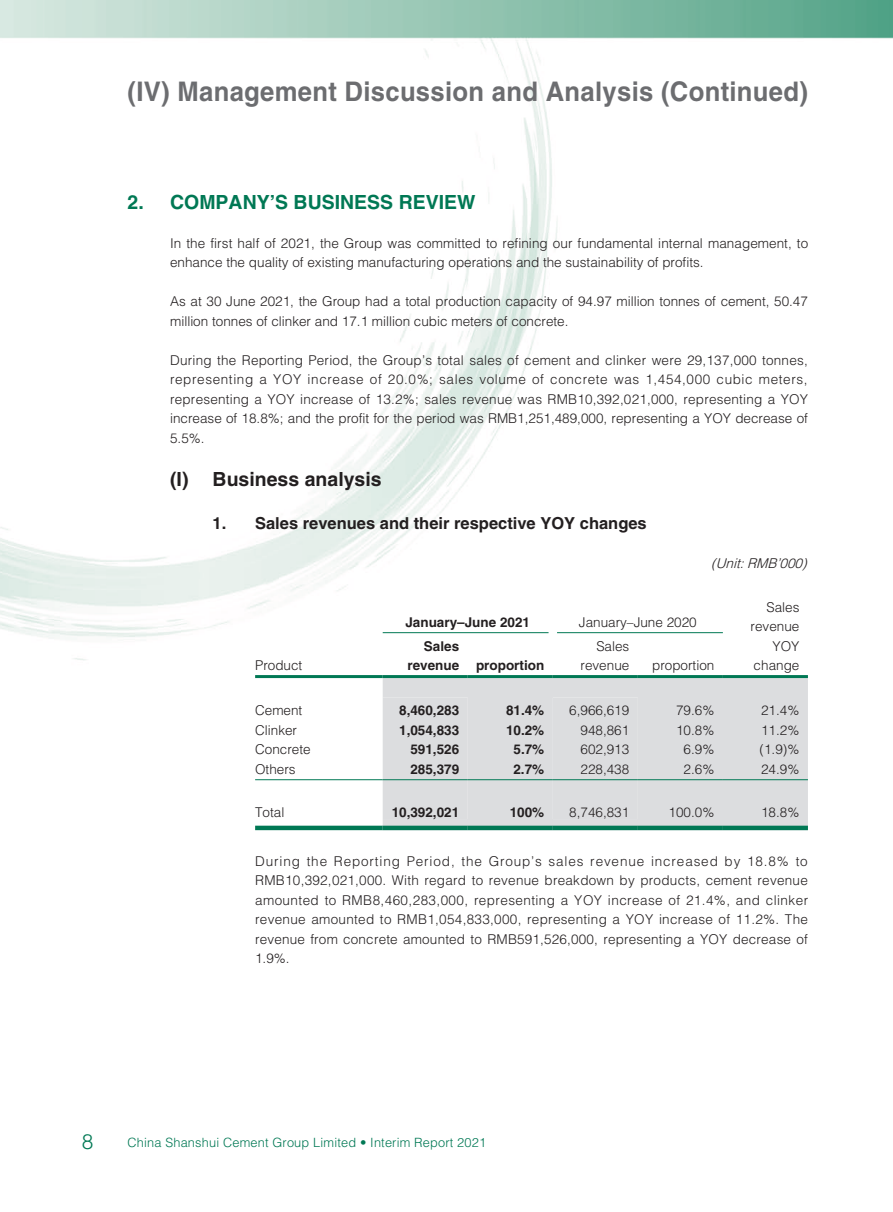
<style>
.page{position:relative;width:893px;height:1212px;background:#fff}
.page>*{position:absolute;margin:0;border:0;box-sizing:border-box;transform-origin:0 0}
.t1{font:700 27px "Helvetica LT Std";letter-spacing:.01em;color:#6c6d70;scale:.95 1}
.t2{font:300 21px "Helvetica LT Std";color:#007854}
.t3{font:700 19.5px "Helvetica LT Std";color:#007854}
.t4{font:700 19.5px "Helvetica LT Std";color:#231f20}
.t5{font:700 16.5px "Helvetica LT Std";color:#231f20}
.t6{font:300 13.5px/19.5px "Helvetica LT Std";color:#231f20}
.t7{font:700 13.5px/19.5px "Helvetica LT Std";color:#231f20}
.t8{font:italic 300 13.5px "Helvetica LT Std";color:#231f20}
.t9{font:300 12.75px "Helvetica LT Std";letter-spacing:.015em;color:#007854}
</style>
<div class="page">
<img style="left:0;top:0;width:893px;height:831px">
<div style="left:383px;top:678px;width:425px;height:148px;background:#dcdddf"></div>
<div style="left:383px;top:697px;width:255px;height:122px;background:#dcdddf"></div>
<hr style="left:383px;top:632px;width:166px;height:1px;background:#007854">
<hr style="left:557px;top:632px;width:166px;height:1px;background:#007854">
<hr style="left:255px;top:675px;width:128px;height:3px;background:#007854">
<hr style="left:383px;top:675px;width:85px;height:3px;background:#007854">
<hr style="left:468px;top:675px;width:85px;height:3px;background:#007854">
<hr style="left:553px;top:675px;width:85px;height:3px;background:#007854">
<hr style="left:638px;top:675px;width:85px;height:3px;background:#007854">
<hr style="left:723px;top:675px;width:85px;height:3px;background:#007854">
<hr style="left:255px;top:779px;width:128px;height:1px;background:#007854">
<hr style="left:383px;top:779px;width:85px;height:1px;background:#007854">
<hr style="left:468px;top:779px;width:85px;height:1px;background:#007854">
<hr style="left:553px;top:779px;width:85px;height:1px;background:#007854">
<hr style="left:638px;top:779px;width:85px;height:1px;background:#007854">
<hr style="left:723px;top:779px;width:85px;height:1px;background:#007854">
<hr style="left:255px;top:826px;width:128px;height:4px;background:#007854">
<hr style="left:383px;top:826px;width:85px;height:4px;background:#007854">
<hr style="left:468px;top:826px;width:85px;height:4px;background:#007854">
<hr style="left:553px;top:826px;width:85px;height:4px;background:#007854">
<hr style="left:638px;top:826px;width:85px;height:4px;background:#007854">
<hr style="left:723px;top:826px;width:85px;height:4px;background:#007854">
<h1 class="t1" style="left:128px;top:75px;width:718px">(IV) Management Discussion and Analysis (Continued)</h1>
<h3 class="t3" style="left:128px;top:190px;width:350px">2. COMPANY’S BUSINESS REVIEW</h3>
<p class="t6" style="left:170px;top:233px;width:640px">In the first half of 2021, the Group was committed to refining our fundamental internal management, to enhance the quality of existing manufacturing operations and the sustainability of profits.</p>
<p class="t6" style="left:170px;top:292px;width:639px">As at 30 June 2021, the Group had a total production capacity of 94.97 million tonnes of cement, 50.47 million tonnes of clinker and 17.1 million cubic meters of concrete.</p>
<p class="t6" style="left:170px;top:350px;width:640px;text-align:justify">During the Reporting Period, the Group’s total sales of cement and clinker were 29,137,000 tonnes, representing a YOY increase of 20.0%; sales volume of concrete was 1,454,000 cubic meters, representing a YOY increase of 13.2%; sales revenue was RMB10,392,021,000, representing a YOY increase of 18.8%; and the profit for the period was RMB1,251,489,000, representing a YOY decrease of 5.5%.</p>
<h3 class="t4" style="left:170px;top:467px;width:213px">(I) Business analysis</h3>
<p class="t5" style="left:213px;top:513px;width:436px">1. Sales revenues and their respective YOY changes</p>
<p class="t8" style="left:711px;top:555px;width:101px">(Unit:RMB’000)</p>
<p class="t6" style="left:751px;top:597px;width:50px;text-align:right">Sales revenue<br>YOY</p>
<p class="t7" style="left:405px;top:612px;width:126px">January–June 2021</p>
<p class="t6" style="left:579px;top:612px;width:119px">January–June 2020</p>
<p class="t7" style="left:407px;top:636px;width:138px;text-indent:16px">Sales<br>revenue proportion</p>
<p class="t6" style="left:581px;top:636px;width:50px;text-align:right">Sales revenue</p>
<p class="t6" style="left:255px;top:656px;width:49px">Product</p>
<p class="t6" style="left:754px;top:656px;width:47px">change</p>
<p class="t6" style="left:652px;top:656px;width:64px">proportion</p>
<p class="t6" style="left:255px;top:701px;width:49px">Cement</p>
<p class="t7" style="left:399px;top:701px;width:62px">8,460,283</p>
<p class="t7" style="left:506px;top:701px;width:40px">81.4%</p>
<p class="t6" style="left:569px;top:701px;width:62px">6,966,619</p>
<p class="t6" style="left:676px;top:701px;width:40px">79.6%</p>
<p class="t6" style="left:761px;top:701px;width:40px">21.4%</p>
<p class="t6" style="left:255px;top:720px;width:43px">Clinker</p>
<p class="t7" style="left:399px;top:720px;width:62px">1,054,833</p>
<p class="t7" style="left:506px;top:720px;width:40px">10.2%</p>
<p class="t6" style="left:580px;top:720px;width:50px">948,861</p>
<p class="t6" style="left:676px;top:720px;width:40px">10.8%</p>
<p class="t6" style="left:761px;top:720px;width:40px">11.2%</p>
<p class="t6" style="left:255px;top:740px;width:57px">Concrete</p>
<p class="t7" style="left:410px;top:740px;width:50px">591,526</p>
<p class="t7" style="left:513px;top:740px;width:32px">5.7%</p>
<p class="t6" style="left:580px;top:740px;width:50px">602,913</p>
<p class="t6" style="left:684px;top:740px;width:32px">6.9%</p>
<p class="t6" style="left:760px;top:740px;width:41px">(1.9)%</p>
<p class="t6" style="left:255px;top:759px;width:42px">Others</p>
<p class="t7" style="left:410px;top:759px;width:50px">285,379</p>
<p class="t7" style="left:513px;top:759px;width:32px">2.7%</p>
<p class="t6" style="left:580px;top:759px;width:50px">228,438</p>
<p class="t6" style="left:684px;top:759px;width:32px">2.6%</p>
<p class="t6" style="left:761px;top:759px;width:40px">24.9%</p>
<p class="t6" style="left:255px;top:803px;width:31px">Total</p>
<p class="t7" style="left:392px;top:803px;width:69px">10,392,021</p>
<p class="t7" style="left:510px;top:803px;width:36px">100%</p>
<p class="t6" style="left:569px;top:803px;width:62px">8,746,831</p>
<p class="t6" style="left:669px;top:803px;width:47px">100.0%</p>
<p class="t6" style="left:761px;top:803px;width:40px">18.8%</p>
<p class="t6" style="left:255px;top:851px;width:554px;text-align:justify">During the Reporting Period, the Group’s sales revenue increased by 18.8% to RMB10,392,021,000. With regard to revenue breakdown by products, cement revenue amounted to RMB8,460,283,000, representing a YOY increase of 21.4%, and clinker revenue amounted to RMB1,054,833,000, representing a YOY increase of 11.2%. The revenue from concrete amounted to RMB591,526,000, representing a YOY decrease of 1.9%.</p>
<h2 class="t2" style="left:82px;top:1128px;width:13px">8</h2>
<p class="t9" style="left:128px;top:1134px;width:360px">China Shanshui Cement Group Limited • Interim Report 2021</p>
</div>
